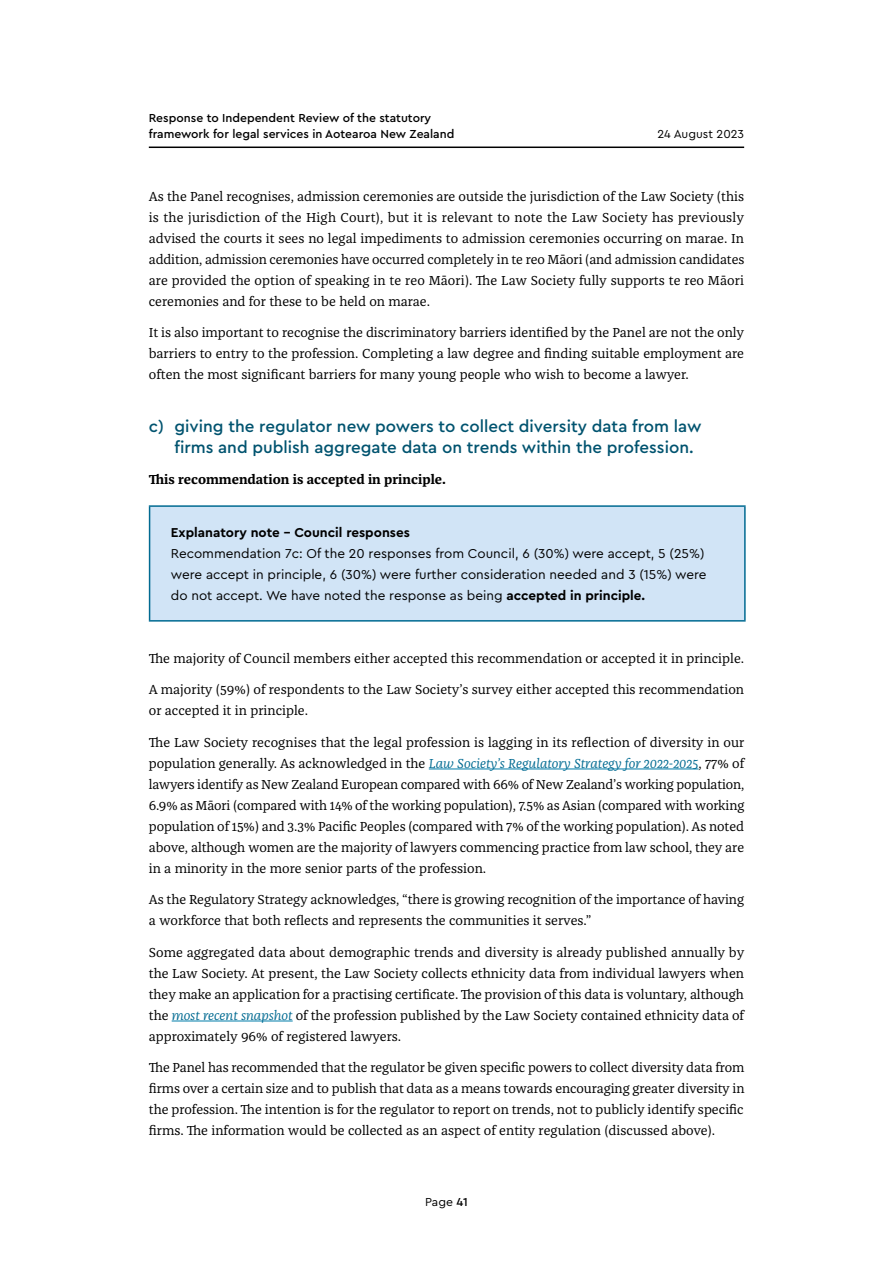
<style>
.page{position:relative;width:893px;height:1263px;background:#fff}
.page>*{position:absolute;margin:0;border:0;box-sizing:border-box;transform-origin:0 0}
.t1{font:500 16.95px/21px "Cera PRO";color:#00536f}
.Body__Serif{font:13.5px/21px "Franziska Pro";color:#000;text-align:justify}
.Table_text{font:13.5px/21px "Cera PRO";color:#000}
.Body__Serif-2{font:700 13.5px "Franziska Pro";color:#000}
.Table_text-2{font:700 13.5px "Cera PRO";color:#000}
.t2{font:500 12.15px/15.8px "Cera PRO";color:#000}
.t3{font:12.15px "Cera PRO";color:#000}
.s1{font-weight:700}
.s2{font-style:italic;color:#006a91}
.s3{font-weight:500}
</style>
<div class="page">
<hr style="left:149px;top:147px;width:595px;height:1px;background:#000">
<hr style="left:429px;top:768px;width:269px;height:1px;background:#007eaa">
<hr style="left:172px;top:1020px;width:121px;height:1px;background:#007eaa">
<div style="left:150px;top:506px;width:595px;height:115px;background:#d1e4f6"></div>
<hr style="left:149px;top:505px;width:597px;height:2px;background:#006a91">
<hr style="left:149px;top:507px;width:1px;height:113px;background:#006a91">
<hr style="left:744px;top:507px;width:2px;height:113px;background:#006a91">
<hr style="left:149px;top:620px;width:597px;height:2px;background:#006a91">
<p class="t2" style="left:149px;top:109px;width:307px">Response to Independent Review of the statutory framework for legal services in Aotearoa New Zealand</p>
<p class="t3" style="left:657px;top:125px;width:88px">24 August 2023</p>
<p class="Body__Serif" style="left:149px;top:185px;width:597px">As the Panel recognises, admission ceremonies are outside the jurisdiction of the Law Society (this is the jurisdiction of the High Court), but it is relevant to note the Law Society has previously advised the courts it sees no legal impediments to admission ceremonies occurring on marae. In addition, admission ceremonies have occurred completely in te reo Māori (and admission candidates are provided the option of speaking in te reo Māori). The Law Society fully supports te reo Māori ceremonies and for these to be held on marae.</p>
<p class="Body__Serif" style="left:149px;top:322px;width:597px">It is also important to recognise the discriminatory barriers identified by the Panel are not the only barriers to entry to the profession. Completing a law degree and finding suitable employment are often the most significant barriers for many young people who wish to become a lawyer.</p>
<p class="t1" style="left:174px;top:415px;width:529px;text-indent:-26px">c) giving the regulator new powers to collect diversity data from law firms and publish aggregate data on trends within the profession.</p>
<p class="Body__Serif-2" style="left:149px;top:471px;width:299px">This recommendation is accepted in principle.</p>
<p class="Table_text-2" style="left:171px;top:523px;width:241px">Explanatory note – Council responses</p>
<p class="Table_text" style="left:171px;top:542px;width:537px">Recommendation 7c: Of the 20 responses from Council, 6 (30%) were accept, 5 (25%) were accept in principle, 6 (30%) were further consideration needed and 3 (15%) were do not accept. We have noted the response as being <span class="s1">accepted in principle.</span></p>
<p class="Body__Serif" style="left:149px;top:647px;width:597px">The majority of Council members either accepted this recommendation or accepted it in principle.</p>
<p class="Body__Serif" style="left:149px;top:679px;width:597px">A majority (59%) of respondents to the Law Society’s survey either accepted this recommendation or accepted it in principle.</p>
<p class="Body__Serif" style="left:149px;top:731px;width:597px">The Law Society recognises that the legal profession is lagging in its reflection of diversity in our population generally. As acknowledged in the <span class="s2">Law Society’s Regulatory Strategy for 2022-2025</span>, 77% of lawyers identify as New Zealand European compared with 66% of New Zealand’s working population, 6.9% as Māori (compared with 14% of the working population), 7.5% as Asian (compared with working population of 15%) and 3.3% Pacific Peoples (compared with 7% of the working population). As noted above, although women are the majority of lawyers commencing practice from law school, they are in a minority in the more senior parts of the profession.</p>
<p class="Body__Serif" style="left:149px;top:889px;width:597px">As the Regulatory Strategy acknowledges, “there is growing recognition of the importance of having a workforce that both reflects and represents the communities it serves.”</p>
<p class="Body__Serif" style="left:149px;top:941px;width:597px">Some aggregated data about demographic trends and diversity is already published annually by the Law Society. At present, the Law Society collects ethnicity data from individual lawyers when they make an application for a practising certificate. The provision of this data is voluntary, although the <span class="s2">most recent snapshot</span> of the profession published by the Law Society contained ethnicity data of approximately 96% of registered lawyers.</p>
<p class="Body__Serif" style="left:149px;top:1057px;width:597px">The Panel has recommended that the regulator be given specific powers to collect diversity data from firms over a certain size and to publish that data as a means towards encouraging greater diversity in the profession. The intention is for the regulator to report on trends, not to publicly identify specific firms. The information would be collected as an aspect of entity regulation (discussed above).</p>
<p class="t3" style="left:425px;top:1194px;width:44px">Page <span class="s3">41</span></p>
</div>
